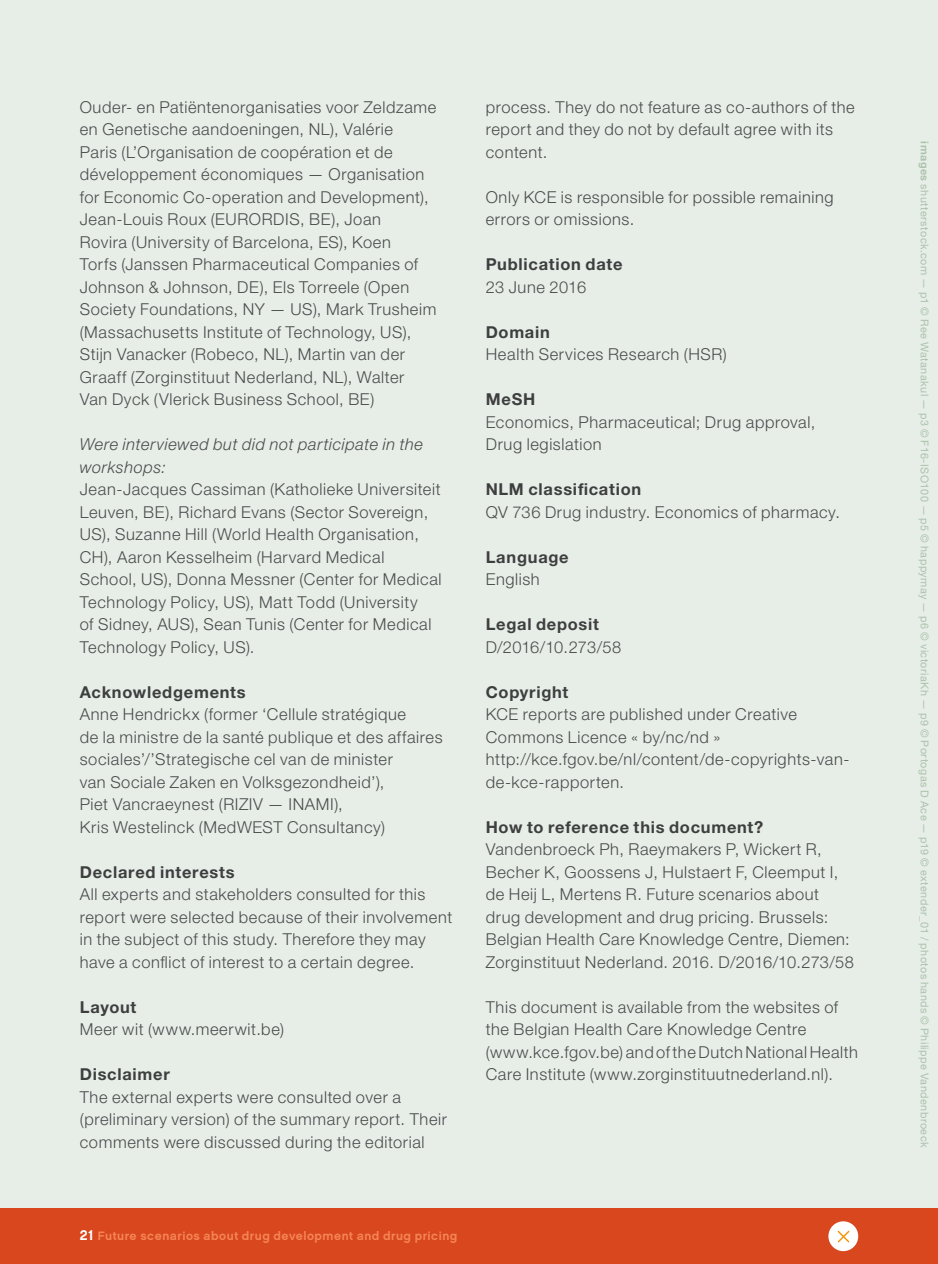
<style>
.page{position:relative;width:938px;height:1264px;background:#e6eee7}
.page>*{position:absolute;margin:0;border:0;box-sizing:border-box;transform-origin:0 0}
.colofon_body{font:300 16.43px/22.5px "Helvetica Neue LT Std";letter-spacing:.04em;color:#4b4c4d}
.colofon_tss-titel{font:700 16.43px "Helvetica Neue LT Std";letter-spacing:.045em;color:#3e3e3f}
.BODY_DEF{font:italic 300 16.43px/22.5px "Helvetica Neue LT Std";letter-spacing:.035em;color:#4b4c4d}
.colofon_body-2{font:300 16.43px "Helvetica Neue LT Std";letter-spacing:.005em;color:#4b4c4d}
.colofon_body-3{font:300 16.43px "Helvetica Neue LT Std";letter-spacing:.02em;color:#4b4c4d}
.t1{font:12.15px "Chalet New York Nineteen Sixty";letter-spacing:.04em;color:#f58455}
.colofon_body-4{font:10.8px "Helvetica Neue LT Std";letter-spacing:.045em;color:#adc2ad}
.s1{font-size:14.17px;color:#fff}
.s2{font-weight:700}
</style>
<div class="page">
<div style="left:0;top:1208px;width:938px;height:56px;background:#d8471e"></div>
<div style="left:828px;top:1221px;width:30px;height:30px;background:#fff;border-radius:50%"></div>
<svg style="left:837px;top:1230px;width:13px;height:13px"></svg>
<p class="colofon_body" style="left:80px;top:95px;width:358px">Ouder- en Patiëntenorganisaties voor Zeldzame en Genetische aandoeningen, NL), Valérie<br>Paris (L’Organisation de coopération et de développement économiques — Organisation for Economic Co-operation and Development), Jean-Louis Roux (EURORDIS, BE), Joan<br>Rovira (University of Barcelona, ES), Koen<br>Torfs (Janssen Pharmaceutical Companies of Johnson &amp; Johnson, DE), Els Torreele (Open Society Foundations, NY — US), Mark Trusheim (Massachusetts Institute of Technology, US), Stijn Vanacker (Robeco, NL), Martin van der Graaff (Zorginstituut Nederland, NL), Walter<br>Van Dyck (Vlerick Business School, BE)</p>
<p class="BODY_DEF" style="left:80px;top:433px;width:345px">Were interviewed but did not participate in the workshops:</p>
<p class="colofon_body" style="left:80px;top:478px;width:363px">Jean-Jacques Cassiman (Katholieke Universiteit Leuven, BE), Richard Evans (Sector Sovereign, US), Suzanne Hill (World Health Organisation, CH), Aaron Kesselheim (Harvard Medical School, US), Donna Messner (Center for Medical Technology Policy, US), Matt Todd (University<br>of Sidney, AUS), Sean Tunis (Center for Medical Technology Policy, US).</p>
<p class="colofon_tss-titel" style="left:80px;top:681px;width:167px">Acknowledgements</p>
<p class="colofon_body" style="left:80px;top:703px;width:364px">Anne Hendrickx (former ‘Cellule stratégique<br>de la ministre de la santé publique et des affaires sociales’/’Strategische cel van de minister<br>van Sociale Zaken en Volksgezondheid’),<br>Piet Vancraeynest (RIZIV — INAMI),<br>Kris Westelinck (MedWEST Consultancy)</p>
<p class="colofon_tss-titel" style="left:80px;top:861px;width:156px">Declared interests</p>
<p class="colofon_body" style="left:80px;top:883px;width:374px">All experts and stakeholders consulted for this report were selected because of their involvement in the subject of this study. Therefore they may have a conflict of interest to a certain degree.</p>
<p class="colofon_tss-titel" style="left:80px;top:996px;width:58px">Layout</p>
<p class="colofon_body" style="left:80px;top:1018px;width:206px">Meer wit (www.meerwit.be)</p>
<p class="colofon_tss-titel" style="left:80px;top:1064px;width:91px">Disclaimer</p>
<p class="colofon_body" style="left:80px;top:1085px;width:369px">The external experts were consulted over a (preliminary version) of the summary report. Their comments were discussed during the editorial</p>
<p class="colofon_body" style="left:486px;top:95px;width:370px">process. They do not feature as co-authors of the report and they do not by default agree with its content.</p>
<p class="colofon_body" style="left:486px;top:185px;width:349px">Only KCE is responsible for possible remaining errors or omissions.</p>
<p class="colofon_tss-titel" style="left:486px;top:254px;width:138px">Publication date</p>
<p class="colofon_body-3" style="left:486px;top:277px;width:102px">23 June 2016</p>
<p class="colofon_tss-titel" style="left:486px;top:321px;width:66px">Domain</p>
<p class="colofon_body" style="left:486px;top:343px;width:243px">Health Services Research (HSR)</p>
<p class="colofon_tss-titel" style="left:486px;top:389px;width:51px">MeSH</p>
<p class="colofon_body" style="left:486px;top:410px;width:331px">Economics, Pharmaceutical; Drug approval,<br>Drug legislation</p>
<p class="colofon_tss-titel" style="left:486px;top:479px;width:157px">NLM classification</p>
<p class="colofon_body" style="left:486px;top:500px;width:356px">QV 736 Drug industry. Economics of pharmacy.</p>
<p class="colofon_tss-titel" style="left:486px;top:546px;width:84px">Language</p>
<p class="colofon_body" style="left:486px;top:568px;width:56px">English</p>
<p class="colofon_tss-titel" style="left:486px;top:614px;width:115px">Legal deposit</p>
<p class="colofon_body-2" style="left:486px;top:637px;width:137px">D/2016/10.273/58</p>
<p class="colofon_tss-titel" style="left:486px;top:681px;width:84px">Copyright</p>
<p class="colofon_body" style="left:486px;top:703px;width:365px">KCE reports are published under Creative Commons Licence « by/nc/nd » http://kce.fgov.be/nl/content/de-copyrights-van&shy;de-kce-rapporten.</p>
<p class="colofon_tss-titel" style="left:486px;top:816px;width:279px">How to reference this document?</p>
<p class="colofon_body" style="left:486px;top:838px;width:370px">Vandenbroeck Ph, Raeymakers P, Wickert R, Becher K, Goossens J, Hulstaert F, Cleemput I, de Heij L, Mertens R. Future scenarios about drug development and drug pricing. Brussels:<br>Belgian Health Care Knowledge Centre, Diemen:<br>Zorginstituut Nederland. 2016. D/2016/10.273/58</p>
<p class="colofon_body" style="left:486px;top:995px;width:374px">This document is available from the websites of the Belgian Health Care Knowledge Centre (www.kce.fgov.be) and of the Dutch National Health Care Institute (www.zorginstituutnederland.nl).</p>
<p class="t1" style="left:80px;top:1228px;width:379px"><span class="s1">21</span> Future scenarios about drug development and drug pricing</p>
<p class="colofon_body-4" style="left:931px;top:141px;width:1008px;rotate:90deg"><span class="s2">images</span> shutterstock.com — p1 © Ree Watanakul — p3 © F16-ISO100 — p5 © happymay — p6 © victoriaKh — p9 © Portogas D Ace — p19 © extender_01 / photos hands © Philippe Vandenbroeck</p>
</div>
